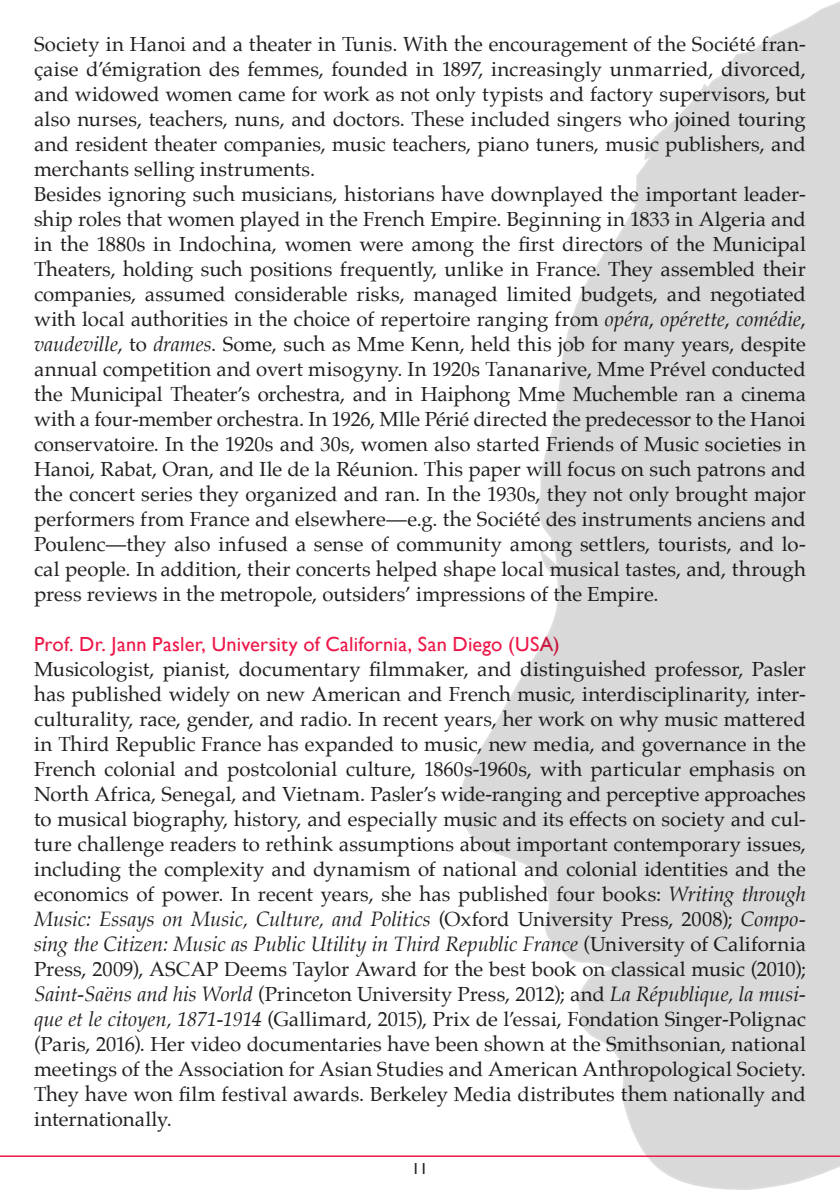
<style>
.page{position:relative;width:840px;height:1191px;background:#fff}
.page>*{position:absolute;margin:0;border:0;box-sizing:border-box;transform-origin:0 0}
.t1{font:20.4px/25px "Palatino";color:#231f20}
.t2{font:20.4px "Gill Sans";letter-spacing:.01em;color:#ed1748}
.t3{font:16px "Gill Sans";color:#231f20}
.s1{font-style:italic}
</style>
<div class="page">
<svg style="left:459px;top:2px;width:380px;height:1188px"></svg>
<hr style="left:0;top:1155px;width:839px;height:2px;background:#ed1748">
<p class="t1" style="left:34px;top:31px;width:773px">Society in Hanoi and a theater in Tunis. With the encouragement of the Société fran&shy;çaise d’émigration des femmes, founded in 1897, increasingly unmarried, divorced, and widowed women came for work as not only typists and factory supervisors, but also nurses, teachers, nuns, and doctors. These included singers who joined touring and resident theater companies, music teachers, piano tuners, music publishers, and merchants selling instruments.<br>Besides ignoring such musicians, historians have downplayed the important leader&shy;ship roles that women played in the French Empire. Beginning in 1833 in Algeria and in the 1880s in Indochina, women were among the first directors of the Municipal Theaters, holding such positions frequently, unlike in France. They assembled their companies, assumed considerable risks, managed limited budgets, and negotiated with local authorities in the choice of repertoire ranging from <span class="s1">opéra</span>, <span class="s1">opérette</span>, <span class="s1">comédie</span>, <span class="s1">vaudeville</span>, to <span class="s1">drames</span>. Some, such as Mme Kenn, held this job for many years, despite annual competition and overt misogyny. In 1920s Tananarive, Mme Prével conducted the Municipal Theater’s orchestra, and in Haiphong Mme Muchemble ran a cinema with a four-member orchestra. In 1926, Mlle Périé directed the predecessor to the Hanoi conservatoire. In the 1920s and 30s, women also started Friends of Music societies in Hanoi, Rabat, Oran, and Ile de la Réunion. This paper will focus on such patrons and the concert series they organized and ran. In the 1930s, they not only brought major performers from France and elsewhere—e.g. the Société des instruments anciens and Poulenc—they also infused a sense of community among settlers, tourists, and lo&shy;cal people. In addition, their concerts helped shape local musical tastes, and, through press reviews in the metropole, outsiders’ impressions of the Empire.</p>
<p class="t2" style="left:34px;top:632px;width:527px">Prof. Dr. Jann Pasler, University of California, San Diego (USA)</p>
<p class="t1" style="left:34px;top:656px;width:773px;text-align:justify">Musicologist, pianist, documentary filmmaker, and distinguished professor, Pasler has published widely on new American and French music, interdisciplinarity, inter&shy;culturality, race, gender, and radio. In recent years, her work on why music mattered in Third Republic France has expanded to music, new media, and governance in the French colonial and postcolonial culture, 1860s-1960s, with particular emphasis on North Africa, Senegal, and Vietnam. Pasler’s wide-ranging and perceptive approaches to musical biography, history, and especially music and its effects on society and cul&shy;ture challenge readers to rethink assumptions about important contemporary issues, including the complexity and dynamism of national and colonial identities and the economics of power. In recent years, she has published four books: <span class="s1">Writing through Music: Essays on Music, Culture, and Politics</span> (Oxford University Press, 2008); <span class="s1">Compo&shy;sing the Citizen: Music as Public Utility in Third Republic France</span> (University of California Press, 2009), ASCAP Deems Taylor Award for the best book on classical music (2010); <span class="s1">Saint-Saëns and his World</span> (Princeton University Press, 2012); and <span class="s1">La République, la musi&shy;que et le citoyen, 1871-1914</span> (Gallimard, 2015), Prix de l’essai, Fondation Singer-Polignac (Paris, 2016). Her video documentaries have been shown at the Smithsonian, national meetings of the Association for Asian Studies and American Anthropological Society.<br>They have won film festival awards. Berkeley Media distributes them nationally and internationally.</p>
<p class="t3" style="left:412px;top:1159px;width:17px">11</p>
</div>
